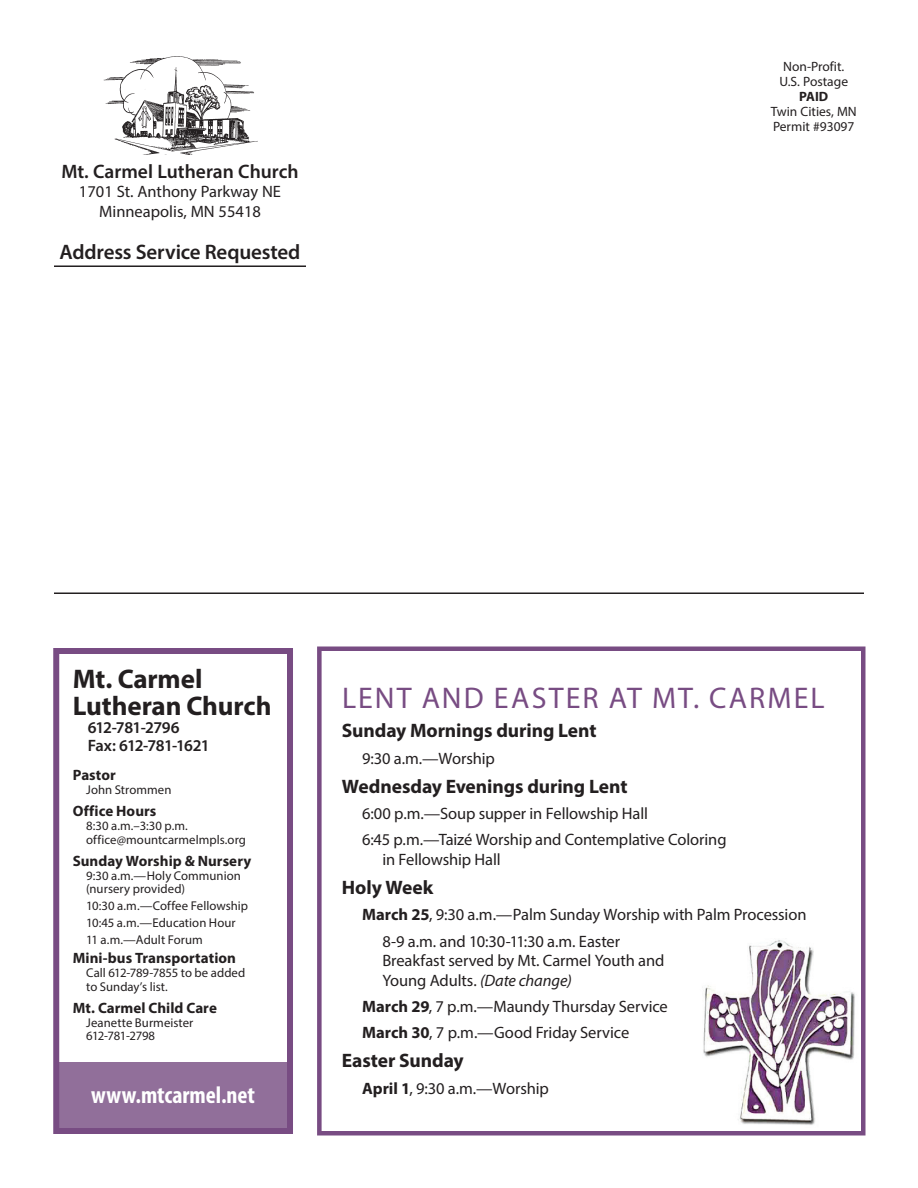
<style>
.page{position:relative;width:918px;height:1188px;background:#fff}
.page>*{position:absolute;margin:0;border:0;box-sizing:border-box;transform-origin:0 0}
.Headline_20{font:30px "Myriad Pro";letter-spacing:.07em;color:#784c83}
.t1{font:700 27px/27px "Myriad Pro";letter-spacing:-.005em;color:#231f20}
.t2{font:700 condensed 24px "Myriad Pro";color:#fff}
.t3{font:600 21px "Myriad Pro";letter-spacing:-.005em;color:#231f20}
.Subhead_14{font:700 19.5px "Myriad Pro";letter-spacing:-.005em;color:#231f20}
.t4{font:600 19.5px "Myriad Pro";color:#231f20}
.Body_Bullet{font:16.5px/19.5px "Myriad Pro";letter-spacing:-.005em;color:#231f20}
.t5{font:600 16.5px/18px "Myriad Pro";letter-spacing:-.04em;color:#231f20}
.t6{font:700 15px "Myriad Pro";letter-spacing:.005em;color:#231f20}
.t7{font:13.5px/15px "Myriad Pro";color:#231f20}
.t8{font:700 13.5px "Myriad Pro";color:#231f20}
.t9{font:12.75px/13.6px "Myriad Pro";color:#231f20}
.s1{font-weight:700}
.s2{font-style:italic}
</style>
<div class="page">
<div style="left:54px;top:1063px;width:238px;height:71px;background:#916f9a"></div>
<img style="left:103px;top:56px;width:154px;height:99px">
<hr style="left:54px;top:265px;width:252px;height:2px;background:#231f20">
<hr style="left:54px;top:592px;width:810px;height:2px;background:#231f20">
<div style="left:53px;top:648px;width:240px;height:486px;border:6px solid #784c83"></div>
<div style="left:317px;top:646px;width:549px;height:490px;border:4px solid #784c83"></div>
<img style="left:703px;top:940px;width:152px;height:185px">
<p class="t4" style="left:61px;top:159px;width:239px">Mt. Carmel Lutheran Church</p>
<p class="Body_Bullet" style="left:79px;top:182px;width:204px;text-align:center">1701 St. Anthony Parkway NE<br>Minneapolis, MN 55418</p>
<p class="t3" style="left:59px;top:239px;width:243px">Address Service Requested</p>
<p class="t7" style="left:779px;top:59px;width:70px">Non-Profit.<br>U.S. Postage</p>
<p class="t8" style="left:799px;top:88px;width:31px">PAID</p>
<p class="t7" style="left:771px;top:104px;width:88px">Twin Cities, MN<br>Permit #93097</p>
<h2 class="t1" style="left:73px;top:664px;width:200px">Mt. Carmel<br>Lutheran Church</h2>
<p class="t5" style="left:88px;top:718px;width:123px">612-781-2796<br>Fax: 612-781-1621</p>
<p class="t6" style="left:73px;top:765px;width:45px">Pastor</p>
<p class="t9" style="left:86px;top:783px;width:87px">John Strommen</p>
<p class="t6" style="left:73px;top:802px;width:85px">Office Hours</p>
<p class="t9" style="left:86px;top:819px;width:161px">8:30 a.m.–3:30 p.m. office@mountcarmelmpls.org</p>
<p class="t6" style="left:73px;top:851px;width:180px">Sunday Worship &amp; Nursery</p>
<p class="t9" style="left:86px;top:868px;width:156px">9:30 a.m.—Holy Communion (nursery provided)</p>
<p class="t9" style="left:86px;top:897px;width:163px;line-height:17px">10:30 a.m.—Coffee Fellowship<br>10:45 a.m.—Education Hour<br>11 a.m.—Adult Forum</p>
<p class="t6" style="left:73px;top:949px;width:165px">Mini-bus Transportation</p>
<p class="t9" style="left:86px;top:966px;width:161px">Call 612-789-7855 to be added to Sunday’s list.</p>
<p class="t6" style="left:73px;top:998px;width:146px">Mt. Carmel Child Care</p>
<p class="t9" style="left:86px;top:1015px;width:109px">Jeanette Burmeister<br>612-781-2798</p>
<h3 class="t2" style="left:91px;top:1080px;width:165px">www.mtcarmel.net</h3>
<p class="Headline_20" style="left:342px;top:679px;width:484px">LENT AND EASTER AT MT. CARMEL</p>
<p class="Subhead_14" style="left:342px;top:718px;width:256px">Sunday Mornings during Lent</p>
<p class="Body_Bullet" style="left:362px;top:748px;width:134px">9:30 a.m.—Worship</p>
<p class="Subhead_14" style="left:342px;top:773px;width:287px">Wednesday Evenings during Lent</p>
<p class="Body_Bullet" style="left:362px;top:803px;width:287px">6:00 p.m.—Soup supper in Fellowship Hall</p>
<p class="Body_Bullet" style="left:382px;top:830px;width:346px;text-indent:-20px">6:45 p.m.—Taizé Worship and Contemplative Coloring in Fellowship Hall</p>
<p class="Subhead_14" style="left:342px;top:875px;width:93px">Holy Week</p>
<p class="Body_Bullet" style="left:362px;top:905px;width:446px"><span class="s1">March 25</span>, 9:30 a.m.—Palm Sunday Worship with Palm Procession</p>
<p class="Body_Bullet" style="left:382px;top:931px;width:284px">8-9 a.m. and 10:30-11:30 a.m. Easter<br>Breakfast served by Mt. Carmel Youth and<br>Young Adults. <span class="s2">(Date change)</span></p>
<p class="Body_Bullet" style="left:362px;top:996px;width:307px"><span class="s1">March 29</span>, 7 p.m.—Maundy Thursday Service</p>
<p class="Body_Bullet" style="left:362px;top:1022px;width:269px"><span class="s1">March 30</span>, 7 p.m.—Good Friday Service</p>
<p class="Subhead_14" style="left:342px;top:1048px;width:124px">Easter Sunday</p>
<p class="Body_Bullet" style="left:362px;top:1078px;width:188px"><span class="s1">April 1</span>, 9:30 a.m.—Worship</p>
</div>
